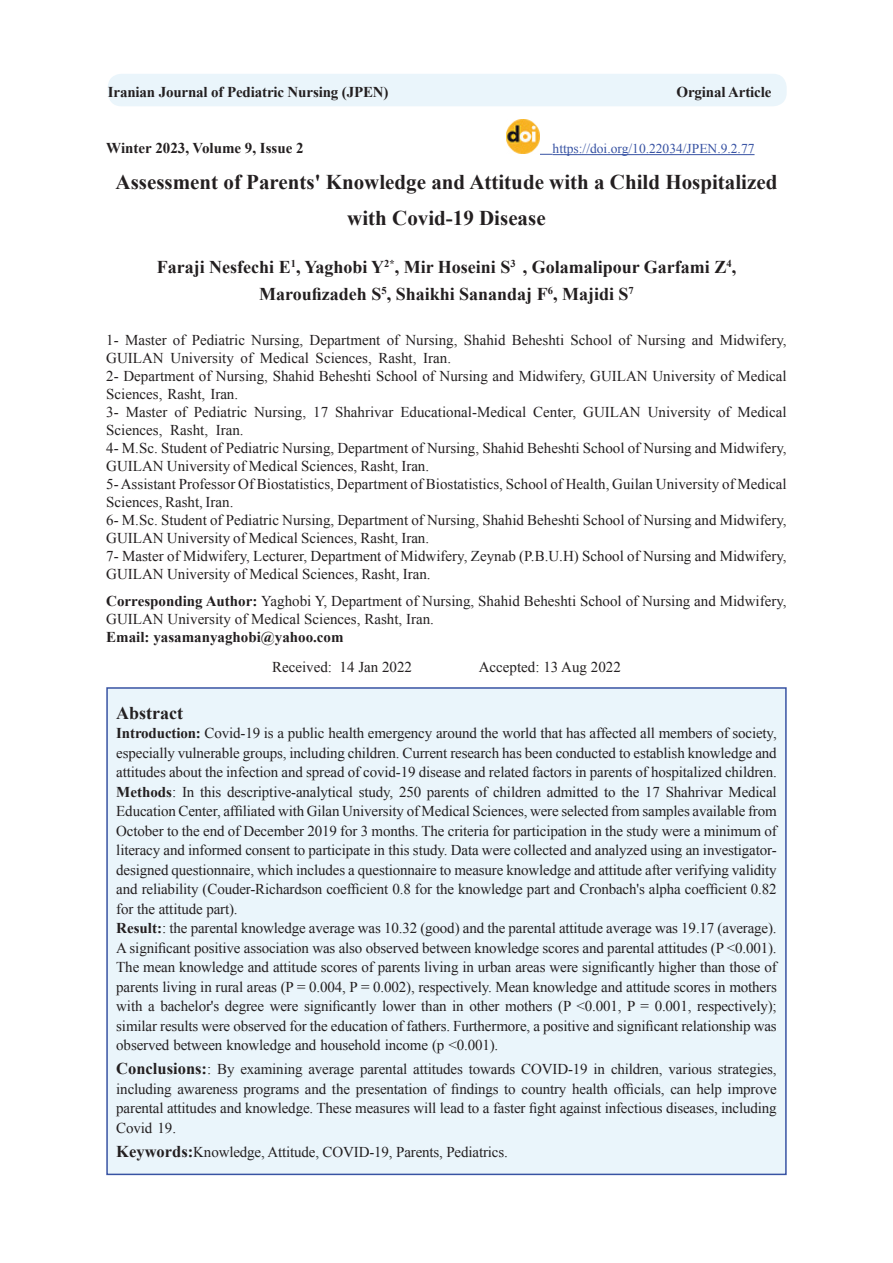
<style>
.page{position:relative;width:893px;height:1263px;background:#fff}
.page>*{position:absolute;margin:0;border:0;box-sizing:border-box;transform-origin:0 0}
.t1{font:700 21px/36px "Times New Roman";color:#231f20;text-align:center}
.t2{font:700 18px "Times New Roman";color:#231f20}
.t3{font:15px/19.5px "Times New Roman";letter-spacing:-.01em;color:#231f20}
.t4{font:700 15px "Times New Roman";letter-spacing:-.01em;color:#231f20}
.t5{font:13.5px "Times New Roman";color:#3853a3}
.t6{font:700 10.5px "Times New Roman";color:#231f20}
.s1{font-size:18px}
.s2{font-weight:700}
.s3{font-weight:700;font-size:16.5px}
</style>
<div class="page">
<svg style="left:540px;top:154px;width:13px;height:1px"></svg>
<hr style="left:553px;top:154px;width:201px;height:1px;background:#3853a3">
<img style="left:506px;top:119px;width:34px;height:34px">
<div style="left:107px;top:688px;width:679px;height:486px;background:#eaf5fb"></div>
<div style="left:106px;top:687px;width:681px;height:488px;border:2px solid #3853a3"></div>
<div style="left:108px;top:74px;width:679px;height:32px;background:#eaf5fb;border-radius:14px"></div>
<p class="t4" style="left:108px;top:82px;width:282px">Iranian Journal of Pediatric Nursing (JPEN)</p>
<p class="t4" style="left:676px;top:82px;width:96px">Orginal Article</p>
<p class="t4" style="left:106px;top:138px;width:199px">Winter 2023, Volume 9, Issue 2</p>
<h1 class="t1" style="left:116px;top:164px;width:663px">Assessment of Parents' Knowledge and Attitude with a Child Hospitalized with Covid-19 Disease</h1>
<p class="t6" style="left:291px;top:256px;width:7px">1</p>
<p class="t5" style="left:553px;top:140px;width:203px">https://doi.org/10.22034/JPEN.9.2.77</p>
<p class="t6" style="left:384px;top:256px;width:16px"><span class="s1">,</span>*2</p>
<p class="t6" style="left:371px;top:283px;width:17px">5<span class="s1">S</span></p>
<p class="t2" style="left:157px;top:255px;width:229px">Faraji Nesfechi E , Yaghobi Y</p>
<p class="t6" style="left:726px;top:256px;width:7px">4</p>
<p class="t2" style="left:404px;top:255px;width:334px">Mir Hoseini ,<sup>3</sup>S Golamalipour Garfami Z ,</p>
<p class="t2" style="left:259px;top:282px;width:109px">Maroufizadeh</p>
<p class="t6" style="left:548px;top:283px;width:7px">6</p>
<p class="t2" style="left:387px;top:282px;width:229px">, Shaikhi Sanandaj F , Majidi</p>
<p class="t6" style="left:618px;top:283px;width:17px">7<span class="s1">S</span></p>
<p class="t3" style="left:106px;top:330px;width:682px">1- Master of Pediatric Nursing, Department of Nursing, Shahid Beheshti School of Nursing and Midwifery,</p>
<p class="t3" style="left:106px;top:348px;width:346px">GUILAN University of Medical Sciences, Rasht, Iran.</p>
<p class="t3" style="left:106px;top:366px;width:682px">2- Department of Nursing, Shahid Beheshti School of Nursing and Midwifery, GUILAN University of Medical</p>
<p class="t3" style="left:106px;top:384px;width:133px">Sciences, Rasht, Iran.</p>
<p class="t3" style="left:737px;top:402px;width:51px">Medical</p>
<p class="t3" style="left:194px;top:402px;width:55px">Pediatric</p>
<p class="t3" style="left:254px;top:402px;width:54px">Nursing,</p>
<p class="t3" style="left:335px;top:402px;width:60px">Shahrivar</p>
<p class="t3" style="left:400px;top:402px;width:127px">Educational-Medical</p>
<p class="t3" style="left:648px;top:402px;width:65px">University</p>
<p class="t3" style="left:174px;top:402px;width:14px">of</p>
<p class="t3" style="left:718px;top:402px;width:14px">of</p>
<p class="t3" style="left:533px;top:402px;width:45px">Center,</p>
<p class="t3" style="left:583px;top:402px;width:59px">GUILAN</p>
<p class="t3" style="left:106px;top:402px;width:14px">3-</p>
<p class="t3" style="left:313px;top:402px;width:16px">17</p>
<p class="t3" style="left:126px;top:402px;width:43px">Master</p>
<p class="t3" style="left:106px;top:421px;width:682px;line-height:18px">Sciences,<br>4- M.Sc. Student of Pediatric Nursing, Department of Nursing, Shahid Beheshti School of Nursing and Midwifery, GUILAN University of Medical Sciences, Rasht, Iran.<br>5-Assistant Professor Of Biostatistics, Department of Biostatistics, School of Health, Guilan University of Medical Sciences, Rasht, Iran.<br>6- M.Sc. Student of Pediatric Nursing, Department of Nursing, Shahid Beheshti School of Nursing and Midwifery, GUILAN University of Medical Sciences, Rasht, Iran.<br>7- Master of Midwifery, Lecturer, Department of Midwifery, Zeynab B.P( U. H. ) School of Nursing and Midwifery, GUILAN University of Medical Sciences, Rasht, Iran.</p>
<p class="t3" style="left:106px;top:592px;width:682px;line-height:18px"><span class="s2">Corresponding Author:</span> Yaghobi ,Y Department of Nursing, Shahid Beheshti School of Nursing and Midwifery,<br>GUILAN University of Medical Sciences, Rasht, Iran.</p>
<p class="t4" style="left:106px;top:627px;width:239px">Email: yasamanyaghobi@yahoo.com</p>
<p class="t3" style="left:479px;top:657px;width:144px">Accepted: 13 Aug 2022</p>
<p class="t3" style="left:170px;top:420px;width:39px">Rasht,</p>
<p class="t3" style="left:216px;top:420px;width:29px">Iran.</p>
<p class="t3" style="left:272px;top:657px;width:61px">Received:</p>
<p class="t3" style="left:340px;top:657px;width:74px">14 Jan 2022</p>
<p class="t2" style="left:116px;top:700px;width:68px">Abstract</p>
<p class="t3" style="left:116px;top:723px;width:662px;text-align:justify"><span class="s2">Introduction:</span> Covid-19 is a public health emergency around the world that has affected all members of society, especially vulnerable groups, including children. Current research has been conducted to establish knowledge and attitudes about the infection and spread of covid-19 disease and related factors in parents of hospitalized children.<br><span class="s2">Methods</span>: In this descriptive-analytical study, 250 parents of children admitted to the 17 Shahrivar Medical Education Center, affiliated with Gilan University of Medical Sciences, were selected from samples available from October to the end of December 2019 for 3 months. The criteria for participation in the study were a minimum of</p>
<p class="t3" style="left:116px;top:860px;width:662px">designed questionnaire, which includes a questionnaire to measure knowledge and attitude after verifying validity</p>
<p class="t3" style="left:116px;top:840px;width:662px">literacy and informed consent to participate in this study. Data were collected and analyzed using an investigator-</p>
<p class="t3" style="left:116px;top:879px;width:662px">and reliability (Couder-Richardson coefficient 0.8 for the knowledge part and Cronbach s' alpha coefficient 0.82 for the attitude part .(<br><span class="s2">Result:</span>: the parental knowledge average was 10.32 (good) and the parental attitude average was 19.17 (average .( A significant positive association was also observed between knowledge scores and parental attitudes &gt;P( 0.001 .( The mean knowledge and attitude scores of parents living in urban areas were significantly higher than those of parents living in rural areas P( = 0.004, P = 0.002 ,) respectively. Mean knowledge and attitude scores in mothers with a bachelor s' degree were significantly lower than in other mothers (P &lt;0.001, P = 0.001, respectively ;( similar results were observed for the education of fathers. Furthermore a, positive and significant relationship was observed between knowledge and household income &gt;p( 0.001 .(</p>
<p class="t3" style="left:116px;top:1059px;width:662px;text-align:justify"><span class="s3">Conclusions:</span>: By examining average parental attitudes towards COVID-19 in children, various strategies, including awareness programs and the presentation of findings to country health officials, can help improve parental attitudes and knowledge. These measures will lead to a faster fight against infectious diseases, including Covid 19.</p>
<p class="t3" style="left:116px;top:1142px;width:393px"><span class="s3">Keywords:</span>Knowledge, Attitude, COVID-19, Parents, Pediatrics.</p>
</div>
